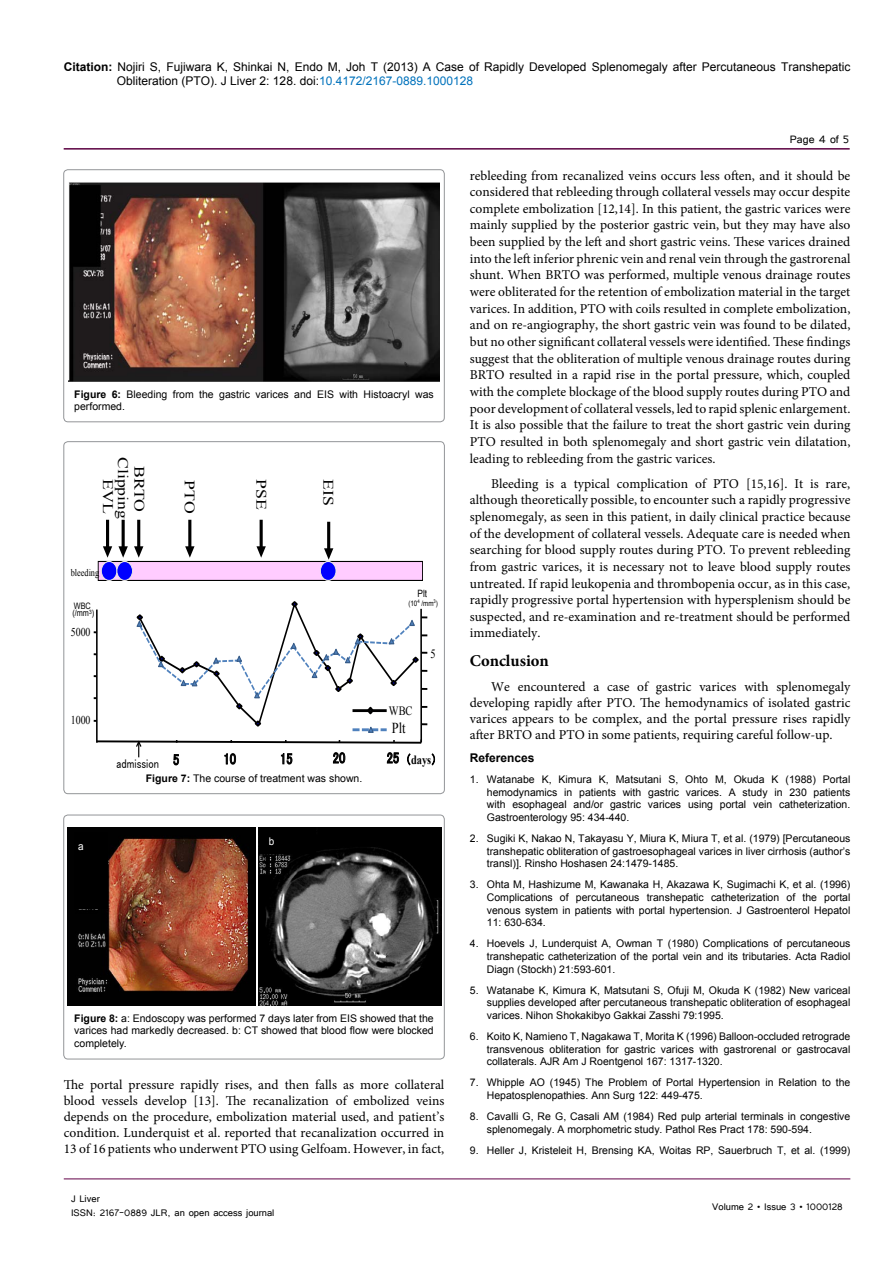
<style>
.page{position:relative;width:893px;height:1263px;background:#fff}
.page>*{position:absolute;margin:0;border:0;box-sizing:border-box;transform-origin:0 0}
.t1{font:700 16.5px "Minion Pro";color:#000}
.t2{font:15.15px "MS P Gothic";color:#000;scale:.82 1}
.t3{font:15.15px "Times New Roman";color:#000;scale:.82 1}
.t4{font:14.55px "Times New Roman";color:#000;scale:1.22 1}
.t5{font:13.5px/16.6px "Minion Pro";color:#000;text-align:justify}
.t6{font:13.5px "Tunga";color:#000}
.t7{font:12.6px "MS P Gothic";color:#000;scale:.82 1}
.t8{font:700 12.6px "Times New Roman";color:#000;scale:.82 1}
.t9{font:12.6px "Times New Roman";color:#000;scale:.82 1}
.t10{font:12px/14.4px "Arial";color:#000}
.t11{font:12px/14.4px "Tunga";color:#000}
.t12{font:700 12px "Arial";color:#000}
.t13{font:12px "Times New Roman";color:#000;scale:.82 1}
.t14{font:10.65px "Arial";color:#fff;scale:.94 1}
.t15{font:10.5px/12.6px "Arial";color:#000;text-align:justify}
.t16{font:10.05px "Times New Roman";color:#000;scale:.82 1}
.t17{font:10.05px "Arial";color:#000;scale:.82 1}
.t18{font:8.85px "Arial";color:#000;scale:.82 1}
.t19{font:7.65px "Arial";color:#000;scale:.82 1}
.s1{font-weight:700}
.s2{color:#0072bc}
.s3{font-family:"MS P Gothic";font-weight:400;font-size:15.15px}
.s4{font-family:"MS P Gothic";font-weight:400}
</style>
<div class="page">
<hr style="left:64px;top:148px;width:786px;height:2px;background:#5b0041">
<hr style="left:64px;top:1179px;width:786px;height:1px;background:#630047">
<div style="left:64px;top:170px;width:380px;height:252px;border:1px solid #939598;border-radius:4px"></div>
<img style="left:68px;top:182px;width:372px;height:200px">
<div style="left:64px;top:815px;width:380px;height:244px;border:1px solid #939598;border-radius:4px"></div>
<img style="left:67px;top:827px;width:188px;height:178px">
<div style="left:74px;top:832px;width:34px;height:77px;background:#000"></div>
<img style="left:259px;top:827px;width:182px;height:178px">
<div style="left:259px;top:827px;width:56px;height:27px;background:#000"></div>
<div style="left:64px;top:442px;width:380px;height:352px;border:1px solid #939598;border-radius:4px"></div>
<div style="left:98px;top:561px;width:324px;height:19px;background:#fcf"></div>
<div style="left:98px;top:561px;width:325px;height:20px;border:1px solid #000"></div>
<hr style="left:137px;top:520px;width:3px;height:28px;background:#000">
<svg style="left:134px;top:546px;width:9px;height:12px"></svg>
<svg style="left:188px;top:520px;width:4px;height:26px"></svg>
<svg style="left:185px;top:546px;width:10px;height:12px"></svg>
<hr style="left:327px;top:522px;width:3px;height:28px;background:#000">
<svg style="left:324px;top:548px;width:9px;height:12px"></svg>
<svg style="left:259px;top:520px;width:4px;height:26px"></svg>
<svg style="left:256px;top:546px;width:10px;height:12px"></svg>
<hr style="left:106px;top:520px;width:3px;height:28px;background:#000">
<svg style="left:103px;top:546px;width:9px;height:12px"></svg>
<div style="left:101px;top:561px;width:16px;height:19px;background:#00f;border-radius:50%"></div>
<div style="left:101px;top:561px;width:16px;height:20px;border:1px solid #eeece1;border-radius:50%"></div>
<div style="left:117px;top:561px;width:16px;height:19px;background:#00f;border-radius:50%"></div>
<div style="left:117px;top:561px;width:16px;height:20px;border:1px solid #eeece1;border-radius:50%"></div>
<div style="left:320px;top:561px;width:16px;height:19px;background:#00f;border-radius:50%"></div>
<div style="left:320px;top:561px;width:16px;height:20px;border:1px solid #eeece1;border-radius:50%"></div>
<svg style="left:121px;top:520px;width:4px;height:26px"></svg>
<svg style="left:118px;top:546px;width:10px;height:12px"></svg>
<svg style="left:94px;top:601px;width:341px;height:164px"></svg>
<p class="t10" style="left:117px;top:60px;width:735px;text-indent:-53px"><span class="s1">Citation:</span> Nojiri S, Fujiwara K, Shinkai N, Endo M, Joh T (2013) A Case of Rapidly Developed Splenomegaly after Percutaneous Transhepatic<br>Obliteration (PTO). J Liver 2: 128. doi:<span class="s2">10.4172/2167-0889.1000128</span></p>
<p class="t15" style="left:74px;top:388px;width:361px"><span class="s1">Figure 6:</span> Bleeding from the gastric varices and EIS with Histoacryl was performed.</p>
<p class="t4" style="left:133px;top:457px;width:52px;rotate:90deg">Clipping</p>
<p class="t4" style="left:149px;top:466px;width:39px;rotate:90deg">BRTO</p>
<p class="t4" style="left:199px;top:480px;width:29px;rotate:90deg">PTO</p>
<p class="t4" style="left:271px;top:479px;width:26px;rotate:90deg">PSE</p>
<p class="t4" style="left:118px;top:479px;width:30px;rotate:90deg">EVL</p>
<p class="t4" style="left:338px;top:479px;width:23px;rotate:90deg">EIS</p>
<p class="t16" style="left:71px;top:566px;width:36px">bleeding</p>
<p class="t18" style="left:74px;top:600px;width:22px">WBC</p>
<p class="t18" style="left:72px;top:607px;width:28px">(/mm<sup>3</sup>)</p>
<p class="t13" style="left:71px;top:624px;width:26px">5000</p>
<p class="t17" style="left:418px;top:587px;width:13px">Plt</p>
<p class="t19" style="left:408px;top:598px;width:38px">(10<sup>4</sup> /mm<sup>3</sup>)</p>
<p class="t9" style="left:430px;top:645px;width:8px">5</p>
<p class="t13" style="left:71px;top:711px;width:26px">1000</p>
<p class="t7" style="left:117px;top:757px;width:53px">admission</p>
<p class="t9" style="left:389px;top:702px;width:31px">WBC</p>
<p class="t3" style="left:392px;top:717px;width:18px">Plt</p>
<p class="t2" style="left:173px;top:752px;width:9px">5</p>
<p class="t2" style="left:223px;top:751px;width:17px">10</p>
<p class="t2" style="left:280px;top:751px;width:17px">15</p>
<p class="t2" style="left:333px;top:750px;width:17px">20</p>
<p class="t8" style="left:387px;top:751px;width:62px"><span class="s3">25</span> <span class="s4">（</span>days<span class="s4">）</span></p>
<p class="t15" style="left:146px;top:772px;width:218px"><span class="s1">Figure 7:</span> The course of treatment was shown.</p>
<p class="t14" style="left:78px;top:839px;width:7px">a</p>
<p class="t14" style="left:269px;top:834px;width:7px">b</p>
<p class="t15" style="left:74px;top:1012px;width:361px"><span class="s1">Figure 8:</span> a: Endoscopy was performed 7 days later from EIS showed that the varices had markedly decreased. b: CT showed that blood flow were blocked completely.</p>
<p class="t5" style="left:64px;top:1076px;width:382px;line-height:16.2px">The portal pressure rapidly rises, and then falls as more collateral blood vessels develop [13]. The recanalization of embolized veins depends on the procedure, embolization material used, and patient’s condition. Lunderquist et al. reported that recanalization occurred in 13 of 16 patients who underwent PTO using Gelfoam. However, in fact,</p>
<p class="t11" style="left:71px;top:1190px;width:205px">J Liver<br>ISSN: 2167-0889 JLR, an open access journal</p>
<p class="t6" style="left:790px;top:131px;width:61px">Page 4 of 5</p>
<p class="t5" style="left:470px;top:167px;width:382px">rebleeding from recanalized veins occurs less often, and it should be considered that rebleeding through collateral vessels may occur despite complete embolization [12,14]. In this patient, the gastric varices were mainly supplied by the posterior gastric vein, but they may have also been supplied by the left and short gastric veins. These varices drained into the left inferior phrenic vein and renal vein through the gastrorenal shunt. When BRTO was performed, multiple venous drainage routes were obliterated for the retention of embolization material in the target varices. In addition, PTO with coils resulted in complete embolization, and on re-angiography, the short gastric vein was found to be dilated, but no other significant collateral vessels were identified. These findings suggest that the obliteration of multiple venous drainage routes during BRTO resulted in a rapid rise in the portal pressure, which, coupled with the complete blockage of the blood supply routes during PTO and poor development of collateral vessels, led to rapid splenic enlargement.<br>It is also possible that the failure to treat the short gastric vein during PTO resulted in both splenomegaly and short gastric vein dilatation, leading to rebleeding from the gastric varices.</p>
<p class="t5" style="left:470px;top:475px;width:382px;text-indent:21px">Bleeding is a typical complication of PTO [15,16]. It is rare, although theoretically possible, to encounter such a rapidly progressive splenomegaly, as seen in this patient, in daily clinical practice because of the development of collateral vessels. Adequate care is needed when searching for blood supply routes during PTO. To prevent rebleeding from gastric varices, it is necessary not to leave blood supply routes untreated. If rapid leukopenia and thrombopenia occur, as in this case, rapidly progressive portal hypertension with hypersplenism should be suspected, and re-examination and re-treatment should be performed immediately.</p>
<p class="t1" style="left:470px;top:649px;width:81px">Conclusion</p>
<p class="t5" style="left:470px;top:678px;width:382px;line-height:16.2px;text-indent:21px">We encountered a case of gastric varices with splenomegaly developing rapidly after PTO. The hemodynamics of isolated gastric varices appears to be complex, and the portal pressure rises rapidly after BRTO and PTO in some patients, requiring careful follow-up.</p>
<p class="t12" style="left:470px;top:750px;width:66px">References</p>
<p class="t15" style="left:487px;top:773px;width:365px;text-indent:-17px">1. Watanabe K, Kimura K, Matsutani S, Ohto M, Okuda K (1988) Portal hemodynamics in patients with gastric varices. A study in 230 patients with esophageal and/or gastric varices using portal vein catheterization.<br>Gastroenterology 95: 434-440.</p>
<p class="t15" style="left:487px;top:832px;width:365px;text-indent:-17px">2. Sugiki K, Nakao N, Takayasu Y, Miura K, Miura T, et al. (1979) [Percutaneous transhepatic obliteration of gastroesophageal varices in liver cirrhosis (author’s transl)]. Rinsho Hoshasen 24:1479-1485.</p>
<p class="t15" style="left:487px;top:878px;width:365px;text-indent:-17px">3. Ohta M, Hashizume M, Kawanaka H, Akazawa K, Sugimachi K, et al. (1996)<br>Complications of percutaneous transhepatic catheterization of the portal venous system in patients with portal hypertension. J Gastroenterol Hepatol 11: 630-634.</p>
<p class="t15" style="left:487px;top:937px;width:365px;text-indent:-17px">4. Hoevels J, Lunderquist A, Owman T (1980) Complications of percutaneous transhepatic catheterization of the portal vein and its tributaries. Acta Radiol Diagn (Stockh) 21:593-601.</p>
<p class="t15" style="left:487px;top:984px;width:365px;text-indent:-17px">5. Watanabe K, Kimura K, Matsutani S, Ofuji M, Okuda K (1982) New variceal supplies developed after percutaneous transhepatic obliteration of esophageal varices. Nihon Shokakibyo Gakkai Zasshi 79:1995.</p>
<p class="t15" style="left:487px;top:1030px;width:365px;text-indent:-17px">6. Koito K, Namieno T, Nagakawa T, Morita K (1996) Balloon-occluded retrograde transvenous obliteration for gastric varices with gastrorenal or gastrocaval collaterals. AJR Am J Roentgenol 167: 1317-1320.</p>
<p class="t15" style="left:487px;top:1076px;width:365px;text-indent:-17px">7. Whipple AO (1945) The Problem of Portal Hypertension in Relation to the<br>Hepatosplenopathies. Ann Surg 122: 449-475.</p>
<p class="t15" style="left:487px;top:1110px;width:365px;text-indent:-17px">8. Cavalli G, Re G, Casali AM (1984) Red pulp arterial terminals in congestive splenomegaly. A morphometric study. Pathol Res Pract 178: 590-594.</p>
<p class="t15" style="left:470px;top:1144px;width:382px">9. Heller J, Kristeleit H, Brensing KA, Woitas RP, Sauerbruch T, et al. (1999)</p>
<p class="t11" style="left:712px;top:1199px;width:132px">Volume 2 • Issue 3 • 1000128</p>
</div>
